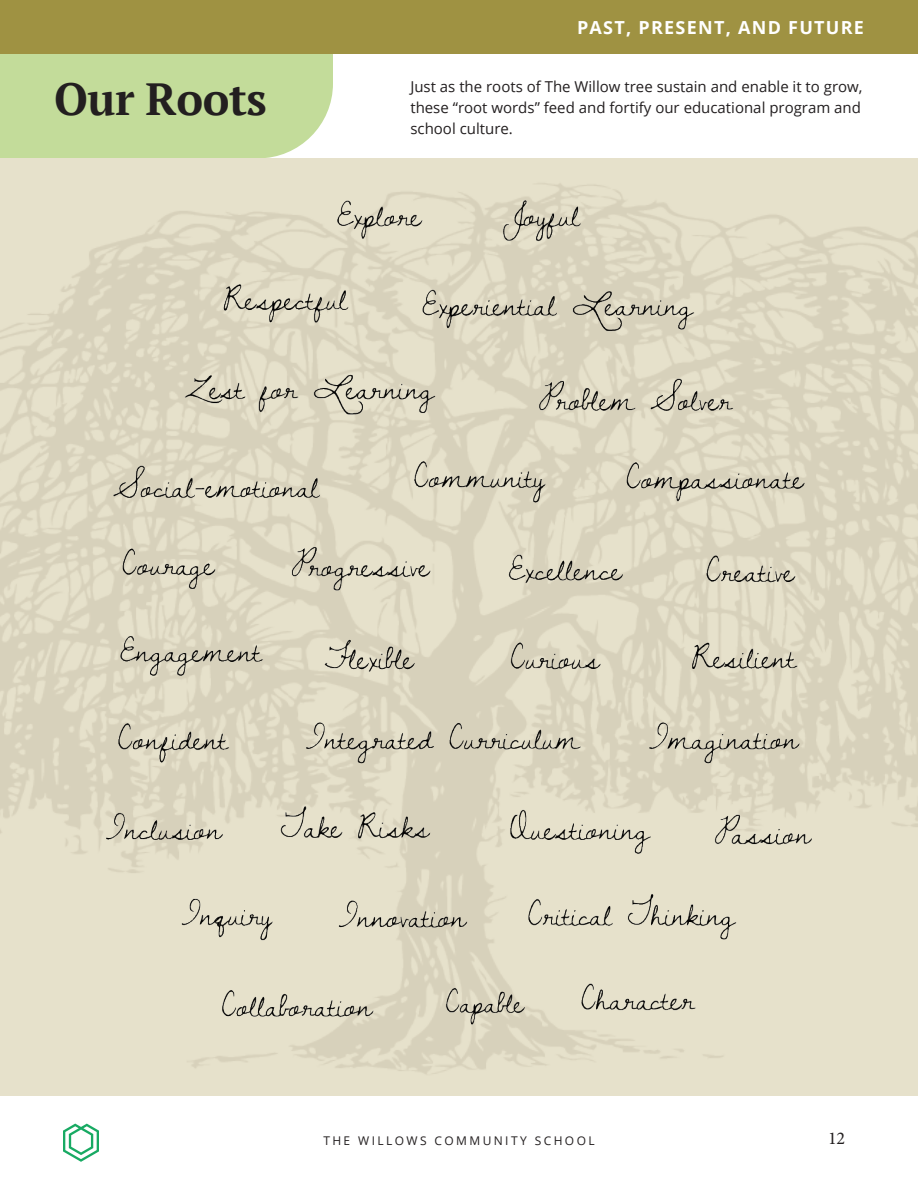
<style>
.page{position:relative;width:918px;height:1188px;background:#fff}
.page>*{position:absolute;margin:0;border:0;box-sizing:border-box;transform-origin:0 0}
.t1{font:700 45px "PT Serif";letter-spacing:-.01em;color:#231f20}
.t2{font:700 18px "Open Sans";letter-spacing:.07em;color:#fff}
.t3{font:18px "Minion Pro";color:#231f20}
.body{font:15px/21px "Open Sans";color:#231f20;text-align:justify}
.t4{font:12px "Open Sans";letter-spacing:.2em;color:#231f20}
</style>
<div class="page">
<svg style="left:63px;top:1124px;width:36px;height:38px"></svg>
<div style="left:0;top:0;width:918px;height:54px;background:#9f9242"></div>
<div style="left:0;top:54px;width:333px;height:104px;background:#c3dc9a"></div>
<img style="left:0;top:158px;width:918px;height:938px">
<img style="left:27px;top:130px;width:864px;height:966px">
<p class="t2" style="left:577px;top:15px;width:288px">PAST, PRESENT, AND FUTURE</p>
<p class="t1" style="left:54px;top:70px;width:214px">Our Roots</p>
<p class="body" style="left:410px;top:76px;width:454px">Just as the roots of The Willow tree sustain and enable it to grow, these “root words” feed and fortify our educational program and school culture.</p>
<p class="t4" style="left:323px;top:1132px;width:273px">THE WILLOWS COMMUNITY SCHOOL</p>
<p class="t3" style="left:828px;top:1127px;width:19px">12</p>
</div>
